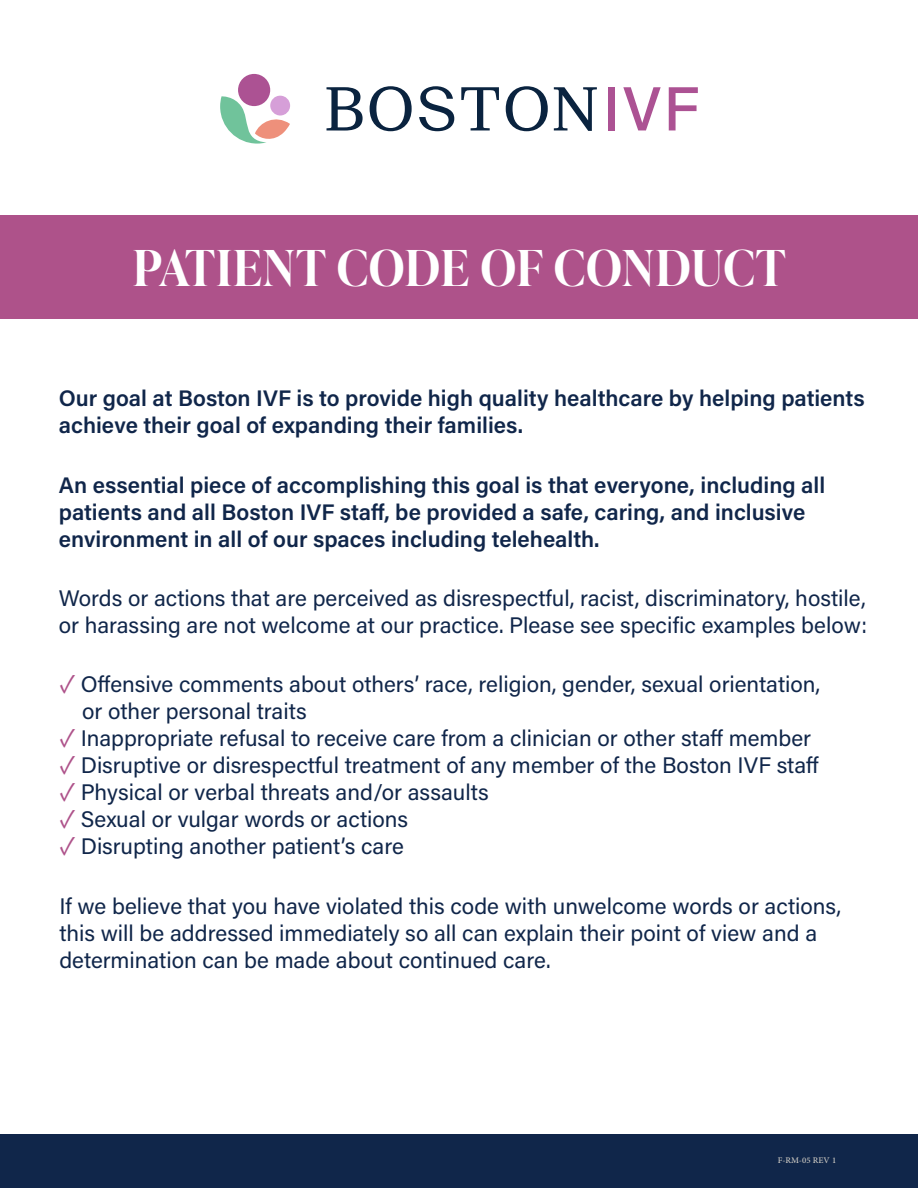
<style>
.page{position:relative;width:918px;height:1188px;background:#fff}
.page>*{position:absolute;margin:0;border:0;box-sizing:border-box;transform-origin:0 0}
.t1{font:600 49.5px "Ivy Presto Display";letter-spacing:.01em;color:#fff}
.t2{font:22.5px/27px "Acumin Pro";color:#10264a}
.t3{font:600 22.5px/27px "Acumin Pro";color:#10264a}
.t4{font:12px "Adobe Arabic";color:#d7d2c9}
.s1{color:#ae528a}
</style>
<div class="page">
<svg style="left:327px;top:87px;width:36px;height:44px"></svg>
<svg style="left:370px;top:86px;width:42px;height:45px"></svg>
<svg style="left:419px;top:86px;width:35px;height:45px"></svg>
<svg style="left:461px;top:87px;width:38px;height:43px"></svg>
<svg style="left:506px;top:86px;width:42px;height:45px"></svg>
<svg style="left:554px;top:87px;width:43px;height:44px"></svg>
<div style="left:608px;top:87px;width:7px;height:43px;background:#ac5293"></div>
<svg style="left:623px;top:87px;width:38px;height:43px"></svg>
<svg style="left:669px;top:87px;width:29px;height:43px"></svg>
<div style="left:238px;top:74px;width:32px;height:32px;background:#ac5293;border-radius:50%"></div>
<svg style="left:220px;top:96px;width:70px;height:48px"></svg>
<div style="left:0;top:215px;width:918px;height:103px;background:#ae528a"></div>
<div style="left:0;top:1134px;width:918px;height:54px;background:#10264a"></div>
<p class="t1" style="left:133px;top:232px;width:655px">PATIENT CODE OF CONDUCT</p>
<p class="t3" style="left:59px;top:384px;width:807px">Our goal at Boston IVF is to provide high quality healthcare by helping patients achieve their goal of expanding their families.</p>
<p class="t3" style="left:59px;top:470px;width:768px">An essential piece of accomplishing this goal is that everyone, including all patients and all Boston IVF staff, be provided a safe, caring, and inclusive environment in all of our spaces including telehealth.</p>
<p class="t2" style="left:59px;top:584px;width:810px">Words or actions that are perceived as disrespectful, racist, discriminatory, hostile, or harassing are not welcome at our practice. Please see specific examples below:</p>
<p class="t2" style="left:59px;top:670px;width:762px"><span class="s1">✓</span> Offensive comments about others’ race, religion, gender, sexual orientation,</p>
<p class="t2" style="left:82px;top:697px;width:226px">or other personal traits</p>
<p class="t2" style="left:59px;top:724px;width:753px"><span class="s1">✓</span> Inappropriate refusal to receive care from a clinician or other staff member</p>
<p class="t2" style="left:59px;top:751px;width:761px"><span class="s1">✓</span> Disruptive or disrespectful treatment of any member of the Boston IVF staff</p>
<p class="t2" style="left:59px;top:778px;width:431px"><span class="s1">✓</span> Physical or verbal threats and/or assaults</p>
<p class="t2" style="left:59px;top:805px;width:350px"><span class="s1">✓</span> Sexual or vulgar words or actions</p>
<p class="t2" style="left:59px;top:832px;width:346px"><span class="s1">✓</span> Disrupting another patient’s care</p>
<p class="t2" style="left:59px;top:891px;width:783px">If we believe that you have violated this code with unwelcome words or actions, this will be addressed immediately so all can explain their point of view and a determination can be made about continued care.</p>
<p class="t4" style="left:778px;top:1152px;width:60px">F-RM-05 REV 1</p>
</div>
